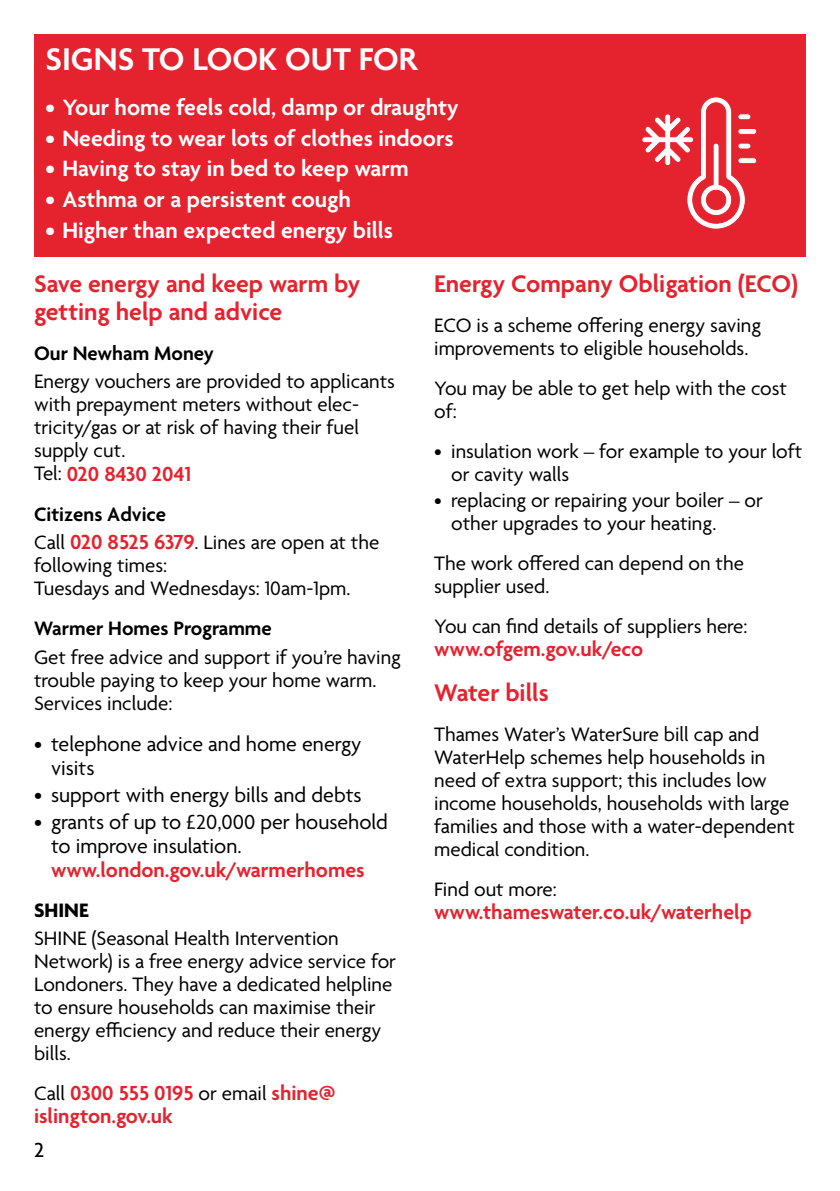
<style>
.page{position:relative;width:840px;height:1191px;background:#fff}
.page>*{position:absolute;margin:0;border:0;box-sizing:border-box;transform-origin:0 0}
.t1{font:600 34px "Agenda";color:#fff}
.t2{font:600 26px/28px "Agenda";color:#e5232e}
.t3{font:600 24px "Agenda";color:#fff}
.t4{font:600 22px/23px "Agenda";color:#e5232e}
.t5{font:22px/24px "Agenda";color:#000}
.t6{font:500 22px "Agenda";color:#000}
.t7{font:21px/23px "Agenda";color:#000}
.t8{font:600 21px "Agenda";color:#000}
.t9{font:700 21px "Agenda";color:#000}
.s1{font-weight:400;font-size:21px;color:#000}
.s2{font-weight:600}
.s3{font-weight:600;font-size:22px;color:#e5232e}
</style>
<div class="page">
<div style="left:34px;top:34px;width:771px;height:222px;background:#e5232e"></div>
<div style="left:737px;top:114px;width:13px;height:6px;background:#fff;border-radius:3px"></div>
<div style="left:737px;top:113px;width:14px;height:7px;border:1px solid #e5232e;border-radius:3px"></div>
<div style="left:737px;top:128px;width:19px;height:6px;background:#fff;border-radius:3px"></div>
<div style="left:737px;top:128px;width:19px;height:7px;border:1px solid #e5232e;border-radius:3px"></div>
<div style="left:737px;top:143px;width:13px;height:6px;background:#fff;border-radius:3px"></div>
<div style="left:737px;top:143px;width:14px;height:6px;border:1px solid #e5232e;border-radius:3px"></div>
<div style="left:737px;top:158px;width:19px;height:6px;background:#fff;border-radius:3px"></div>
<div style="left:737px;top:157px;width:19px;height:7px;border:1px solid #e5232e;border-radius:3px"></div>
<svg style="left:642px;top:97px;width:104px;height:132px"></svg>
<h1 class="t1" style="left:45px;top:40px;width:373px">SIGNS TO LOOK OUT FOR</h1>
<p class="t3" style="left:45px;top:94px;width:414px">• Your home feels cold, damp or draughty</p>
<p class="t3" style="left:45px;top:125px;width:409px">• Needing to wear lots of clothes indoors</p>
<p class="t3" style="left:45px;top:156px;width:365px">• Having to stay in bed to keep warm</p>
<p class="t3" style="left:45px;top:187px;width:307px">• Asthma or a persistent cough</p>
<p class="t3" style="left:45px;top:217px;width:349px">• Higher than expected energy bills</p>
<p class="t2" style="left:34px;top:271px;width:327px">Save energy and keep warm by getting help and advice</p>
<p class="t8" style="left:34px;top:342px;width:181px">Our Newham Money</p>
<p class="t7" style="left:34px;top:371px;width:362px">Energy vouchers are provided to applicants with prepayment meters without elec&shy;tricity/gas or at risk of having their fuel supply cut.</p>
<p class="t4" style="left:34px;top:463px;width:158px"><span class="s1">Tel:</span> 020 8430 2041</p>
<p class="t7" style="left:34px;top:501px;width:346px;line-height:28.6px"><span class="s2">Citizens Advice<br></span>Call <span class="s3">020 8525 6379</span>. Lines are open at the</p>
<p class="t7" style="left:34px;top:555px;width:318px">following times:<br>Tuesdays and Wednesdays: 10am-1pm.</p>
<p class="t8" style="left:34px;top:617px;width:239px">Warmer Homes Programme</p>
<p class="t7" style="left:34px;top:647px;width:368px">Get free advice and support if you’re having trouble paying to keep your home warm.<br>Services include:</p>
<p class="t5" style="left:51px;top:733px;width:312px;text-indent:-17px">• telephone advice and home energy visits</p>
<p class="t5" style="left:34px;top:784px;width:329px">• support with energy bills and debts</p>
<p class="t5" style="left:51px;top:811px;width:338px;text-indent:-17px">• grants of up to £20,000 per household to improve insulation.</p>
<p class="t4" style="left:51px;top:859px;width:315px">www.london.gov.uk/warmerhomes</p>
<p class="t9" style="left:34px;top:898px;width:56px">SHINE</p>
<p class="t7" style="left:34px;top:928px;width:363px">SHINE (Seasonal Health Intervention Network) is a free energy advice service for Londoners. They have a dedicated helpline to ensure households can maximise their energy efficiency and reduce their energy bills.</p>
<p class="t4" style="left:34px;top:1083px;width:303px"><span class="s1">Call</span> 0300 555 0195 <span class="s1">or email</span> shine@ islington.gov.uk</p>
<p class="t6" style="left:34px;top:1138px;width:12px">2</p>
<p class="t2" style="left:434px;top:271px;width:365px">Energy Company Obligation (ECO)</p>
<p class="t7" style="left:434px;top:315px;width:328px">ECO is a scheme offering energy saving improvements to eligible households.</p>
<p class="t7" style="left:434px;top:378px;width:354px">You may be able to get help with the cost of:</p>
<p class="t7" style="left:451px;top:441px;width:352px;text-indent:-17px">• insulation work – for example to your loft or cavity walls</p>
<p class="t7" style="left:451px;top:490px;width:313px;text-indent:-17px">• replacing or repairing your boiler – or other upgrades to your heating.</p>
<p class="t7" style="left:434px;top:553px;width:311px">The work offered can depend on the supplier used.</p>
<p class="t7" style="left:434px;top:616px;width:315px">You can find details of suppliers here:</p>
<p class="t4" style="left:434px;top:638px;width:210px">www.ofgem.gov.uk/eco</p>
<p class="t2" style="left:434px;top:680px;width:116px">Water bills</p>
<p class="t7" style="left:434px;top:724px;width:362px">Thames Water’s WaterSure bill cap and WaterHelp schemes help households in need of extra support; this includes low income households, households with large families and those with a water-dependent medical condition.</p>
<p class="t7" style="left:434px;top:879px;width:124px">Find out more:</p>
<p class="t4" style="left:434px;top:901px;width:319px">www.thameswater.co.uk/waterhelp</p>
</div>
